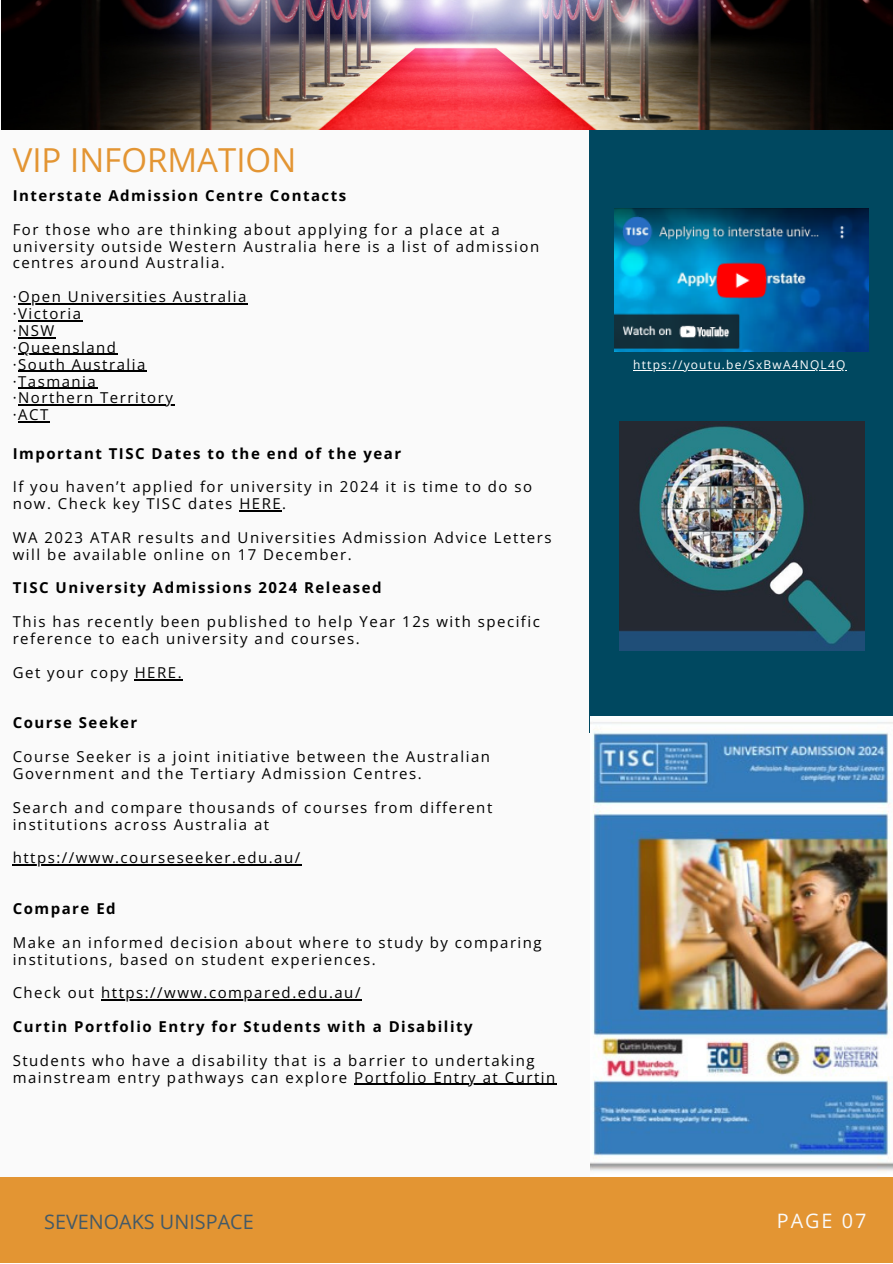
<style>
.page{position:relative;width:893px;height:1264px;background:#fff}
.page>*{position:absolute;margin:0;border:0;box-sizing:border-box;transform-origin:0 0}
.t1{font:33px "Open Sans";color:#e39533}
.t2{font:19.8px "Open Sans";color:#435967}
.t3{font:19.8px "Open Sans";letter-spacing:.1em;color:#fafafa}
.t4{font:15px/16.8px "Open Sans";letter-spacing:.1em;color:#000}
.t5{font:700 15px "Open Sans";letter-spacing:.1em;color:#000}
.t6{font:12px "Open Sans";letter-spacing:.1em;color:#fff}
</style>
<div class="page">
<div style="left:0;top:0;width:892px;height:1262px;background:#fafafa"></div>
<div style="left:589px;top:111px;width:303px;height:621px;background:#004860"></div>
<div style="left:0;top:1176px;width:892px;height:86px;background:#e39533"></div>
<img style="left:590px;top:717px;width:302px;height:454px">
<img style="left:2px;top:0;width:890px;height:129px">
<hr style="left:18px;top:303px;width:230px;height:1px;background:#000">
<hr style="left:18px;top:320px;width:65px;height:1px;background:#000">
<hr style="left:18px;top:337px;width:38px;height:1px;background:#000">
<hr style="left:18px;top:354px;width:100px;height:1px;background:#000">
<hr style="left:18px;top:371px;width:129px;height:1px;background:#000">
<hr style="left:18px;top:387px;width:79px;height:2px;background:#000">
<hr style="left:18px;top:404px;width:156px;height:1px;background:#000">
<hr style="left:18px;top:421px;width:32px;height:1px;background:#000">
<hr style="left:239px;top:510px;width:43px;height:1px;background:#000">
<hr style="left:135px;top:679px;width:48px;height:1px;background:#000">
<hr style="left:13px;top:864px;width:289px;height:1px;background:#000">
<hr style="left:101px;top:999px;width:261px;height:1px;background:#000">
<hr style="left:354px;top:1083px;width:203px;height:1px;background:#000">
<img style="left:614px;top:209px;width:254px;height:142px">
<img style="left:619px;top:421px;width:245px;height:230px">
<hr style="left:633px;top:370px;width:213px;height:1px;background:#fff">
<p class="t1" style="left:13px;top:137px;width:285px">VIP INFORMATION</p>
<p class="t5" style="left:13px;top:185px;width:335px">Interstate Admission Centre Contacts</p>
<p class="t4" style="left:13px;top:220px;width:528px">For those who are thinking about applying for a place at a university outside Western Australia here is a list of admission centres around Australia.</p>
<p class="t4" style="left:13px;top:288px;width:235px">·Open Universities Australia</p>
<p class="t4" style="left:13px;top:305px;width:70px">·Victoria</p>
<p class="t4" style="left:13px;top:322px;width:43px">·NSW</p>
<p class="t4" style="left:13px;top:338px;width:105px">·Queensland</p>
<p class="t4" style="left:13px;top:355px;width:134px">·South Australia</p>
<p class="t4" style="left:13px;top:372px;width:85px">·Tasmania</p>
<p class="t4" style="left:13px;top:389px;width:162px">·Northern Territory</p>
<p class="t4" style="left:13px;top:406px;width:37px">·ACT</p>
<p class="t5" style="left:13px;top:442px;width:390px">Important TISC Dates to the end of the year</p>
<p class="t4" style="left:13px;top:478px;width:521px">If you haven’t applied for university in 2024 it is time to do so now. Check key TISC dates HERE.</p>
<p class="t4" style="left:13px;top:528px;width:540px">WA 2023 ATAR results and Universities Admission Advice Letters will be available online on 17 December.</p>
<p class="t5" style="left:13px;top:577px;width:370px">TISC University Admissions 2024 Released</p>
<p class="t4" style="left:13px;top:613px;width:528px">This has recently been published to help Year 12s with specific reference to each university and courses.</p>
<p class="t4" style="left:13px;top:663px;width:170px">Get your copy HERE.</p>
<p class="t5" style="left:13px;top:712px;width:126px">Course Seeker</p>
<p class="t4" style="left:13px;top:748px;width:479px">Course Seeker is a joint initiative between the Australian<br>Government and the Tertiary Admission Centres.</p>
<p class="t4" style="left:13px;top:798px;width:481px">Search and compare thousands of courses from different institutions across Australia at</p>
<p class="t4" style="left:13px;top:849px;width:289px">https://www.courseseeker.edu.au/</p>
<p class="t5" style="left:13px;top:898px;width:104px">Compare Ed</p>
<p class="t4" style="left:13px;top:933px;width:530px">Make an informed decision about where to study by comparing institutions, based on student experiences.</p>
<p class="t4" style="left:13px;top:984px;width:349px">Check out https://www.compared.edu.au/</p>
<p class="t5" style="left:13px;top:1016px;width:461px">Curtin Portfolio Entry for Students with a Disability</p>
<p class="t4" style="left:13px;top:1051px;width:544px">Students who have a disability that is a barrier to undertaking mainstream entry pathways can explore Portfolio Entry at Curtin</p>
<p class="t6" style="left:633px;top:356px;width:214px">https://youtu.be/SxBwA4NQL4Q</p>
<p class="t2" style="left:44px;top:1207px;width:211px">SEVENOAKS UNISPACE</p>
<p class="t3" style="left:776px;top:1206px;width:91px">PAGE 07</p>
</div>
